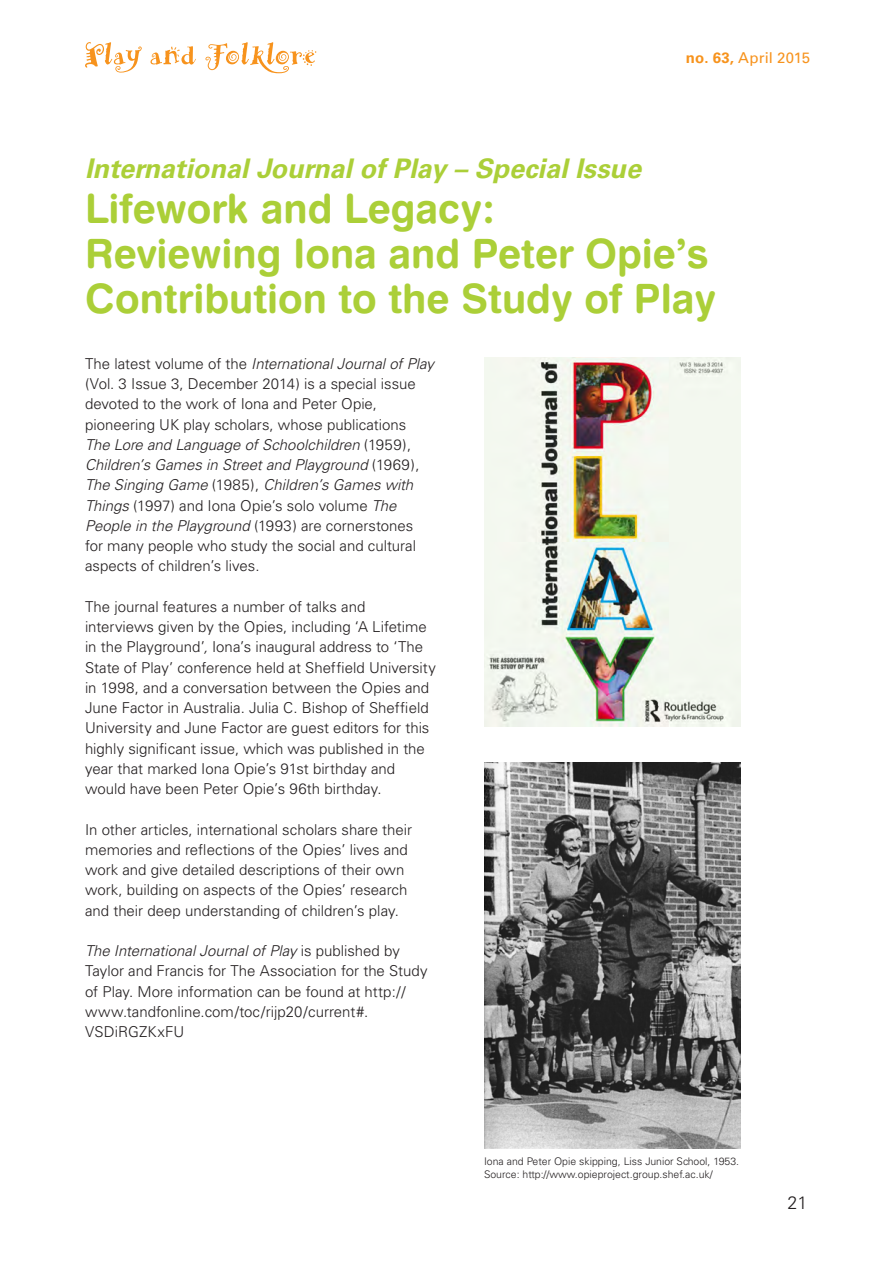
<style>
.page{position:relative;width:893px;height:1263px;background:#fff}
.page>*{position:absolute;margin:0;border:0;box-sizing:border-box;transform-origin:0 0}
.Main_Head{font:40.5px/45px "Swiss 721 BT Bold Rounded";color:#abcf38}
.Main_Head-2{font:italic 700 27px "Univers";color:#abcf38}
.t1{font:300 18px "Univers";color:#231f20}
.Body{font:300 15px/20.2px "Univers";color:#231f20}
.bold_content{font:15px "Univers";letter-spacing:.005em;color:#f7931d}
.t2{font:300 10.5px "Univers";color:#231f20}
.s1{font-weight:700}
.s2{font-style:italic}
</style>
<div class="page">
<svg style="left:85px;top:42px;width:57px;height:31px"></svg>
<svg style="left:150px;top:46px;width:46px;height:19px"></svg>
<svg style="left:205px;top:42px;width:111px;height:31px"></svg>
<img style="left:484px;top:358px;width:256px;height:369px">
<img style="left:484px;top:763px;width:256px;height:385px">
<p class="bold_content" style="left:686px;top:49px;width:126px"><span class="s1">no. 63,</span> April 2015</p>
<p class="Main_Head-2" style="left:85px;top:152px;width:558px">International Journal of Play – Special Issue</p>
<p class="Main_Head" style="left:85px;top:185px;width:633px">Lifework and Legacy:<br>Reviewing Iona and Peter Opie’s<br>Contribution to the Study of Play</p>
<p class="Body" style="left:85px;top:353px;width:350px">The latest volume of the <span class="s2">International Journal of Play </span>(Vol. 3 Issue 3, December 2014) is a special issue devoted to the work of Iona and Peter Opie, pioneering UK play scholars, whose publications <span class="s2">The Lore and Language of Schoolchildren</span> (1959), <span class="s2">Children’s Games in Street and Playground</span> (1969), <span class="s2">The Singing Game</span> (1985), <span class="s2">Children’s Games with Things</span> (1997) and Iona Opie’s solo volume <span class="s2">The People in the Playground</span> (1993) are cornerstones for many people who study the social and cultural aspects of children’s lives.</p>
<p class="Body" style="left:85px;top:596px;width:352px">The journal features a number of talks and interviews given by the Opies, including ‘A Lifetime in the Playground’<span class="s2">,</span> Iona’s inaugural address to ‘The State of Play’ conference held at Sheffield University in 1998, and a conversation between the Opies and June Factor in Australia. Julia C. Bishop of Sheffield University and June Factor are guest editors for this highly significant issue, which was published in the year that marked Iona Opie’s 91st birthday and would have been Peter Opie’s 96th birthday.</p>
<p class="Body" style="left:85px;top:819px;width:328px">In other articles, international scholars share their memories and reflections of the Opies’ lives and work and give detailed descriptions of their own work, building on aspects of the Opies’ research and their deep understanding of children’s play.</p>
<p class="Body" style="left:85px;top:941px;width:344px"><span class="s2">The International Journal of Play</span> is published by Taylor and Francis for The Association for the Study of Play. More information can be found at http:// www.tandfonline.com/toc/rijp20/current#.<br>VSDiRGZKxFU</p>
<p class="t2" style="left:484px;top:1155px;width:257px">Iona and Peter Opie skipping, Liss Junior School, 1953.</p>
<p class="t2" style="left:484px;top:1168px;width:230px">Source: http://www.opieproject.group.shef.ac.uk/</p>
<p class="t1" style="left:787px;top:1192px;width:22px">21</p>
</div>
